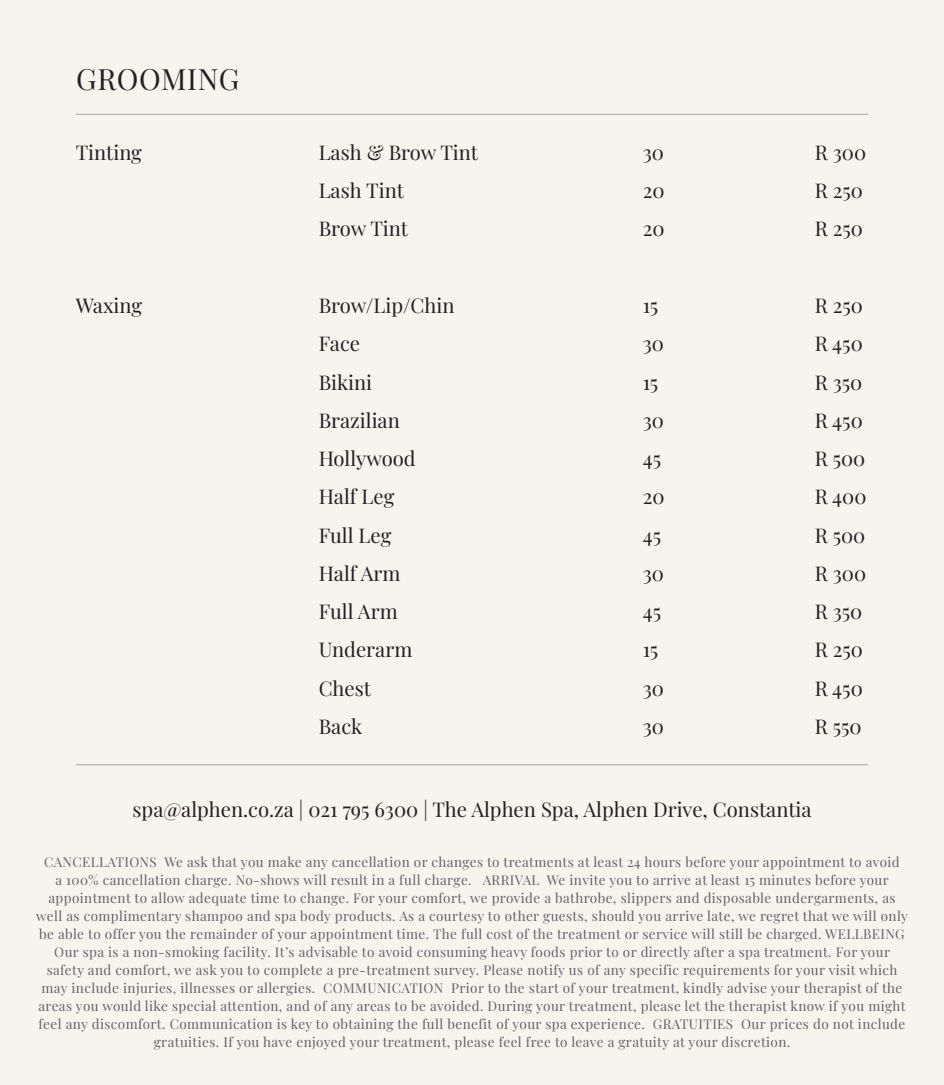
<style>
.page{position:relative;width:944px;height:1085px;background:#fff}
.page>*{position:absolute;margin:0;border:0;box-sizing:border-box;transform-origin:0 0}
.t1{font:29.25px "Playfair Display";letter-spacing:.02em;color:#231f20}
.t2{font:20.25px "Playfair Display";color:#231f20}
.t3{font:13.5px/18px "Playfair Display";letter-spacing:.03em;color:#636366;text-align:center}
</style>
<div class="page">
<div style="left:0;top:0;width:944px;height:1084px;background:#f5f4ef"></div>
<hr style="left:76px;top:114px;width:792px;height:1px;background:#313131">
<hr style="left:76px;top:764px;width:792px;height:1px;background:#313131">
<p class="t1" style="left:76px;top:56px;width:165px">GROOMING</p>
<p class="t2" style="left:76px;top:136px;width:68px">Tinting</p>
<p class="t2" style="left:319px;top:136px;width:161px">Lash &amp; Brow Tint</p>
<p class="t2" style="left:643px;top:136px;width:23px">30</p>
<p class="t2" style="left:815px;top:136px;width:53px">R 300</p>
<p class="t2" style="left:319px;top:175px;width:87px">Lash Tint</p>
<p class="t2" style="left:643px;top:175px;width:23px">20</p>
<p class="t2" style="left:815px;top:175px;width:50px">R 250</p>
<p class="t2" style="left:319px;top:213px;width:91px">Brow Tint</p>
<p class="t2" style="left:643px;top:213px;width:23px">20</p>
<p class="t2" style="left:815px;top:213px;width:50px">R 250</p>
<p class="t2" style="left:76px;top:289px;width:68px">Waxing</p>
<p class="t2" style="left:319px;top:289px;width:137px">Brow/Lip/Chin</p>
<p class="t2" style="left:643px;top:289px;width:17px">15</p>
<p class="t2" style="left:815px;top:289px;width:50px">R 250</p>
<p class="t2" style="left:319px;top:328px;width:43px">Face</p>
<p class="t2" style="left:643px;top:328px;width:23px">30</p>
<p class="t2" style="left:815px;top:328px;width:50px">R 450</p>
<p class="t2" style="left:319px;top:366px;width:55px">Bikini</p>
<p class="t2" style="left:643px;top:366px;width:17px">15</p>
<p class="t2" style="left:815px;top:366px;width:49px">R 350</p>
<p class="t2" style="left:319px;top:404px;width:83px">Brazilian</p>
<p class="t2" style="left:643px;top:404px;width:23px">30</p>
<p class="t2" style="left:815px;top:404px;width:50px">R 450</p>
<p class="t2" style="left:319px;top:442px;width:99px">Hollywood</p>
<p class="t2" style="left:643px;top:442px;width:20px">45</p>
<p class="t2" style="left:815px;top:442px;width:52px">R 500</p>
<p class="t2" style="left:319px;top:481px;width:77px">Half Leg</p>
<p class="t2" style="left:643px;top:481px;width:23px">20</p>
<p class="t2" style="left:815px;top:481px;width:53px">R 400</p>
<p class="t2" style="left:319px;top:519px;width:74px">Full Leg</p>
<p class="t2" style="left:643px;top:519px;width:20px">45</p>
<p class="t2" style="left:815px;top:519px;width:52px">R 500</p>
<p class="t2" style="left:319px;top:557px;width:83px">Half Arm</p>
<p class="t2" style="left:643px;top:557px;width:23px">30</p>
<p class="t2" style="left:815px;top:557px;width:53px">R 300</p>
<p class="t2" style="left:319px;top:595px;width:80px">Full Arm</p>
<p class="t2" style="left:643px;top:595px;width:20px">45</p>
<p class="t2" style="left:815px;top:595px;width:49px">R 350</p>
<p class="t2" style="left:319px;top:634px;width:95px">Underarm</p>
<p class="t2" style="left:643px;top:634px;width:17px">15</p>
<p class="t2" style="left:815px;top:634px;width:50px">R 250</p>
<p class="t2" style="left:319px;top:672px;width:54px">Chest</p>
<p class="t2" style="left:643px;top:672px;width:23px">30</p>
<p class="t2" style="left:815px;top:672px;width:50px">R 450</p>
<p class="t2" style="left:319px;top:710px;width:45px">Back</p>
<p class="t2" style="left:643px;top:710px;width:23px">30</p>
<p class="t2" style="left:815px;top:710px;width:48px">R 550</p>
<p class="t2" style="left:133px;top:793px;width:681px">spa@alphen.co.za | 021 795 6300 | The Alphen Spa, Alphen Drive, Constantia</p>
<p class="t3" style="left:36px;top:851px;width:873px">CANCELLATIONS We ask that you make any cancellation or changes to treatments at least 24 hours before your appointment to avoid<br>a 100% cancellation charge. No-shows will result in a full charge. ARRIVAL We invite you to arrive at least 15 minutes before your appointment to allow adequate time to change. For your comfort, we provide a bathrobe, slippers and disposable undergarments, as well as complimentary shampoo and spa body products. As a courtesy to other guests, should you arrive late, we regret that we will only be able to offer you the remainder of your appointment time. The full cost of the treatment or service will still be charged. WELLBEING Our spa is a non-smoking facility. It’s advisable to avoid consuming heavy foods prior to or directly after a spa treatment. For your safety and comfort, we ask you to complete a pre-treatment survey. Please notify us of any specific requirements for your visit which may include injuries, illnesses or allergies. COMMUNICATION Prior to the start of your treatment, kindly advise your therapist of the areas you would like special attention, and of any areas to be avoided. During your treatment, please let the therapist know if you might feel any discomfort. Communication is key to obtaining the full benefit of your spa experience. GRATUITIES Our prices do not include gratuities. If you have enjoyed your treatment, please feel free to leave a gratuity at your discretion.</p>
</div>
